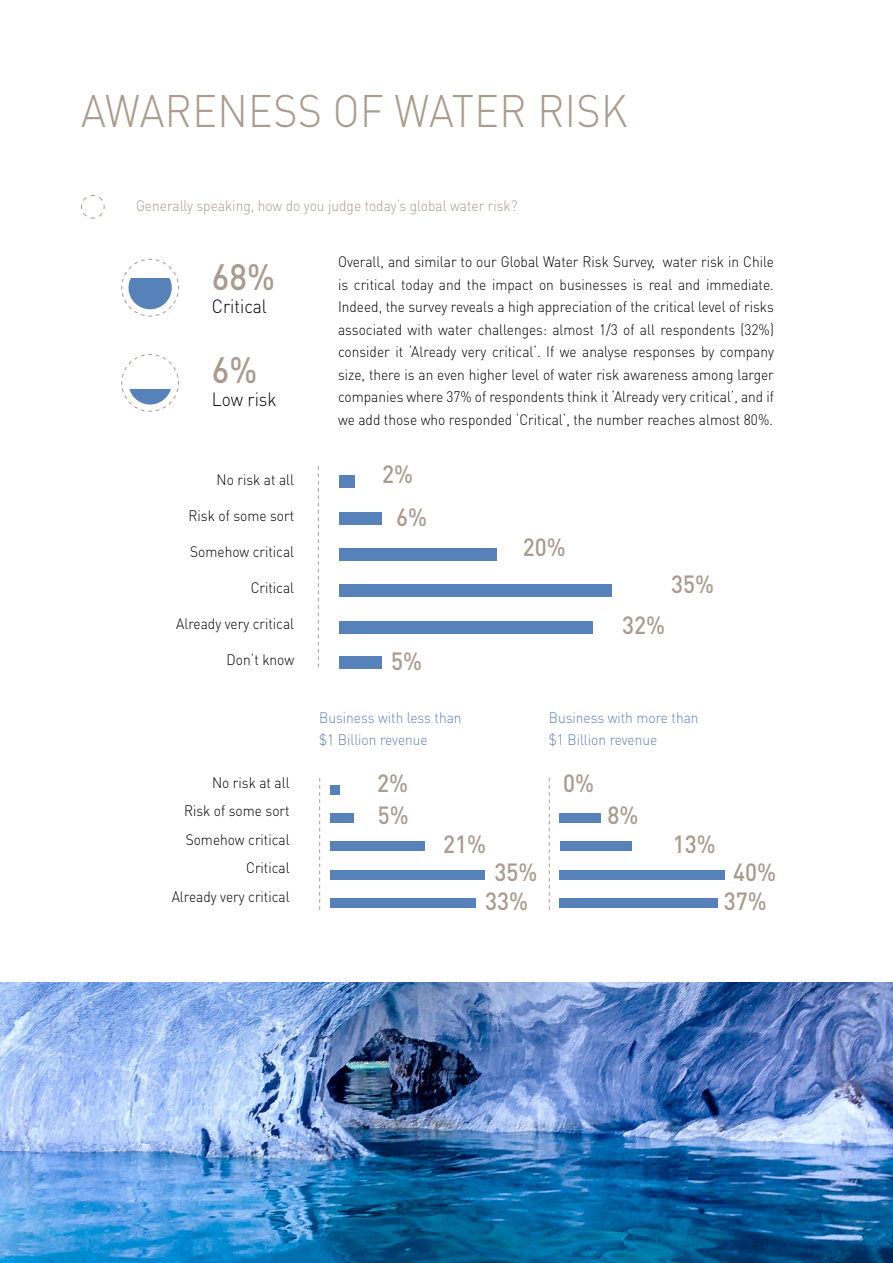
<style>
.page{position:relative;width:893px;height:1263px;background:#fff}
.page>*{position:absolute;margin:0;border:0;box-sizing:border-box;transform-origin:0 0}
.t1{font:300 45px "DIN Pro";letter-spacing:.01em;color:#a99b8d;scale:.92 1}
.t2{font:500 36.15px "DIN Pro";color:#a99b8d;scale:.91 1}
.t3{font:500 24.6px/29.7px "DIN Pro";color:#a99b8d;text-align:center;scale:.91 1}
.t4{font:300 18.9px "DIN Pro";color:#000;scale:.91 1}
.t5{font:300 15px/22.5px "DIN Pro";color:#000;text-align:right;scale:.91 1}
.t6{font:300 15px/21.6px "DIN Pro";color:#6082b7;scale:.91 1}
.t7{font:300 15px "DIN Pro";color:#a99b8d;scale:.91 1}
</style>
<div class="page">
<img style="left:0;top:982px;width:893px;height:281px">
<svg style="left:81px;top:195px;width:24px;height:24px"></svg>
<svg style="left:318px;top:466px;width:1px;height:201px"></svg>
<div style="left:339px;top:476px;width:16px;height:12px;background:#5781b9"></div>
<div style="left:339px;top:512px;width:43px;height:13px;background:#5781b9"></div>
<div style="left:339px;top:548px;width:158px;height:13px;background:#5781b9"></div>
<div style="left:339px;top:585px;width:272px;height:12px;background:#5781b9"></div>
<div style="left:339px;top:621px;width:254px;height:12px;background:#5781b9"></div>
<div style="left:339px;top:656px;width:43px;height:13px;background:#5781b9"></div>
<svg style="left:319px;top:778px;width:1px;height:132px"></svg>
<div style="left:330px;top:785px;width:10px;height:10px;background:#5781b9"></div>
<div style="left:330px;top:813px;width:24px;height:10px;background:#5781b9"></div>
<div style="left:330px;top:841px;width:94px;height:10px;background:#5781b9"></div>
<div style="left:330px;top:870px;width:154px;height:9px;background:#5781b9"></div>
<div style="left:330px;top:898px;width:146px;height:9px;background:#5781b9"></div>
<svg style="left:549px;top:778px;width:1px;height:132px"></svg>
<div style="left:560px;top:813px;width:41px;height:10px;background:#5781b9"></div>
<div style="left:560px;top:841px;width:71px;height:10px;background:#5781b9"></div>
<div style="left:560px;top:870px;width:165px;height:9px;background:#5781b9"></div>
<div style="left:560px;top:898px;width:158px;height:9px;background:#5781b9"></div>
<svg style="left:121px;top:258px;width:58px;height:59px"></svg>
<svg style="left:121px;top:354px;width:58px;height:58px"></svg>
<svg style="left:128px;top:389px;width:44px;height:15px"></svg>
<h1 class="t1" style="left:81px;top:80px;width:595px">AWARENESS OF WATER RISK</h1>
<p class="t7" style="left:136px;top:195px;width:421px">Generally speaking, how do you judge today‘s global water risk?</p>
<h2 class="t2" style="left:212px;top:253px;width:71px">68%</h2>
<p class="t4" style="left:212px;top:293px;width:62px">Critical</p>
<h2 class="t2" style="left:212px;top:346px;width:52px">6%</h2>
<p class="t4" style="left:212px;top:386px;width:73px">Low risk</p>
<p class="t5" style="left:338px;top:250px;width:480px;text-align:justify">Overall, and similar to our Global Water Risk Survey, water risk in Chile is critical today and the impact on businesses is real and immediate.<br>Indeed, the survey reveals a high appreciation of the critical level of risks associated with water challenges: almost 1/3 of all respondents (32%) consider it ‘Already very critical‘. If we analyse responses by company size, there is an even higher level of water risk awareness among larger companies where 37% of respondents think it ‘Already very critical‘, and if we add those who responded ‘Critical‘, the number reaches almost 80%.</p>
<h3 class="t3" style="left:382px;top:452px;width:51px;line-height:43px">2%<br>6%</h3>
<p class="t5" style="left:217px;top:468px;width:87px">No risk at all</p>
<p class="t5" style="left:189px;top:504px;width:118px">Risk of some sort</p>
<p class="t5" style="left:190px;top:540px;width:116px">Somehow critical</p>
<p class="t5" style="left:251px;top:576px;width:49px">Critical</p>
<p class="t5" style="left:176px;top:612px;width:131px">Already very critical</p>
<p class="t5" style="left:227px;top:648px;width:76px">Don‘t know</p>
<h3 class="t3" style="left:391px;top:645px;width:36px">5%</h3>
<h3 class="t3" style="left:523px;top:531px;width:49px">20%</h3>
<h3 class="t3" style="left:671px;top:569px;width:49px">35%</h3>
<h3 class="t3" style="left:622px;top:609px;width:49px">32%</h3>
<p class="t6" style="left:319px;top:706px;width:158px">Business with less than $1 Billion revenue</p>
<p class="t6" style="left:549px;top:706px;width:166px">Business with more than $1 Billion revenue</p>
<p class="t5" style="left:172px;top:767px;width:131px;line-height:28.5px">No risk at all<br>Risk of some sort<br>Somehow critical<br>Critical<br>Already very critical</p>
<h3 class="t3" style="left:563px;top:767px;width:36px">0%</h3>
<h3 class="t3" style="left:377px;top:766px;width:36px;line-height:31.7px;text-align:left">2%<br>5%</h3>
<h3 class="t3" style="left:443px;top:828px;width:49px">21%</h3>
<h3 class="t3" style="left:485px;top:856px;width:59px">35%<br>33%</h3>
<h3 class="t3" style="left:607px;top:799px;width:36px">8%</h3>
<h3 class="t3" style="left:673px;top:828px;width:49px">13%</h3>
<h3 class="t3" style="left:724px;top:856px;width:59px">40%<br>37%</h3>
</div>
